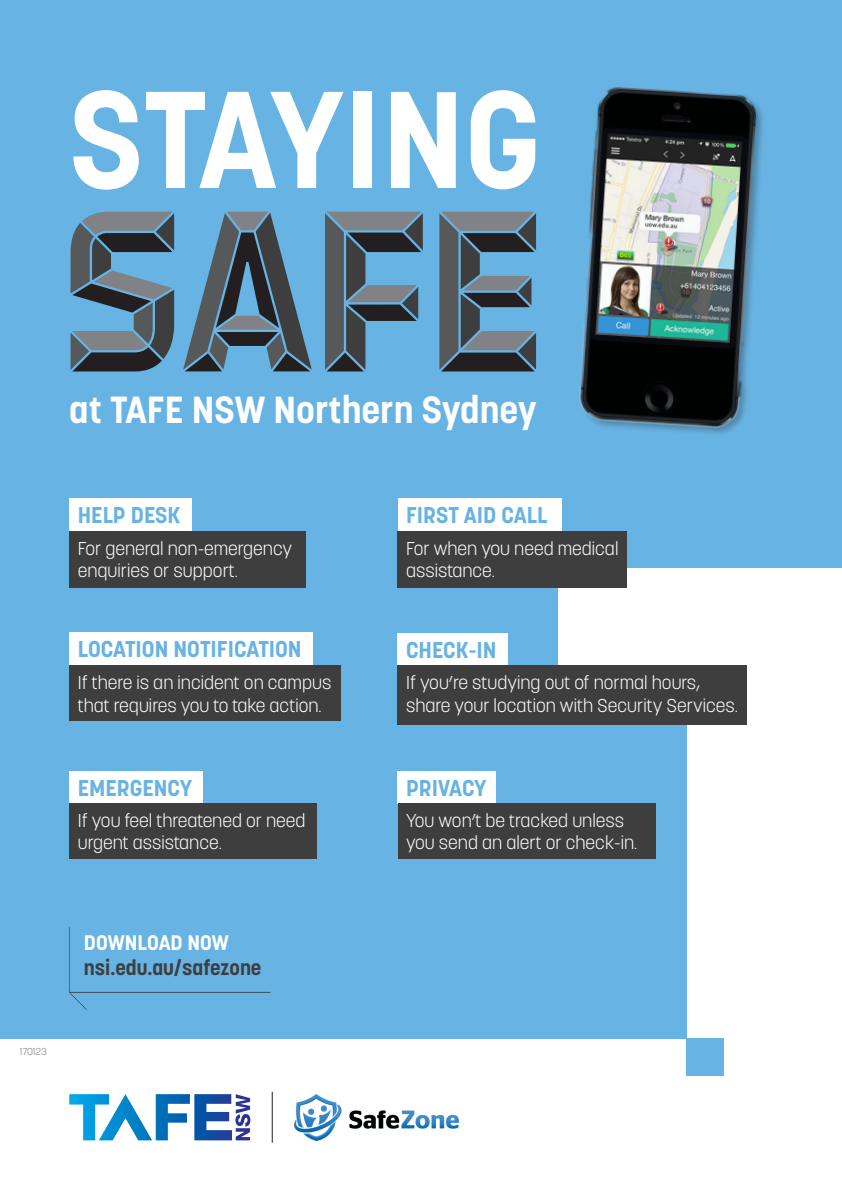
<style>
.page{position:relative;width:842px;height:1191px;background:#fff}
.page>*{position:absolute;margin:0;border:0;box-sizing:border-box;transform-origin:0 0}
.t1{font:700 136.3px "Korolev";color:#fff}
.t2{font:700 37.4px "Korolev";color:#fff}
.t3{font:700 22.6px "Korolev";color:#67b3e3}
.t4{font:700 20.8px "Korolev";color:#3e3e3f}
.t5{font:700 20.8px "Korolev";color:#fff}
.t6{font:300 18.4px/22.1px "Korolev";color:#fff}
.t7{font:300 10px "Korolev";color:#808285}
</style>
<div class="page">
<div style="left:0;top:133px;width:842px;height:467px;background:#67b3e3"></div>
<div style="left:0;top:0;width:842px;height:191px;background:#67b3e3"></div>
<div style="left:0;top:366px;width:687px;height:672px;background:#67b3e3"></div>
<div style="left:687px;top:1038px;width:37px;height:38px;background:#67b3e3"></div>
<div style="left:559px;top:568px;width:283px;height:131px;background:#fff"></div>
<div style="left:398px;top:633px;width:110px;height:32px;background:#fff"></div>
<div style="left:398px;top:665px;width:349px;height:60px;background:#3e3e3f"></div>
<svg style="left:69px;top:1094px;width:181px;height:46px"></svg>
<img style="left:294px;top:1094px;width:164px;height:46px">
<hr style="left:272px;top:1091px;width:1px;height:51px;background:#231f20">
<div style="left:69px;top:498px;width:123px;height:33px;background:#fff"></div>
<div style="left:69px;top:531px;width:236px;height:57px;background:#3e3e3f"></div>
<div style="left:398px;top:498px;width:163px;height:33px;background:#fff"></div>
<div style="left:398px;top:531px;width:229px;height:57px;background:#3e3e3f"></div>
<div style="left:69px;top:770px;width:134px;height:33px;background:#fff"></div>
<div style="left:69px;top:803px;width:248px;height:56px;background:#3e3e3f"></div>
<div style="left:398px;top:770px;width:98px;height:33px;background:#fff"></div>
<div style="left:398px;top:803px;width:258px;height:56px;background:#3e3e3f"></div>
<div style="left:69px;top:632px;width:244px;height:33px;background:#fff"></div>
<div style="left:69px;top:665px;width:272px;height:56px;background:#3e3e3f"></div>
<img style="left:579px;top:87px;width:184px;height:343px">
<svg style="left:71px;top:212px;width:103px;height:159px"></svg>
<svg style="left:325px;top:212px;width:98px;height:159px"></svg>
<svg style="left:439px;top:212px;width:97px;height:159px"></svg>
<svg style="left:183px;top:212px;width:129px;height:159px"></svg>
<svg style="left:69px;top:927px;width:201px;height:83px"></svg>
<p class="t1" style="left:69px;top:54px;width:474px">STAYING</p>
<p class="t2" style="left:69px;top:386px;width:469px">at TAFE NSW Northern Sydney</p>
<p class="t3" style="left:78px;top:501px;width:104px">HELP DESK</p>
<p class="t6" style="left:78px;top:537px;width:216px">For general non-emergency enquiries or support.</p>
<p class="t3" style="left:78px;top:635px;width:225px">LOCATION NOTIFICATION</p>
<p class="t6" style="left:78px;top:672px;width:255px">If there is an incident on campus that requires you to take action.</p>
<p class="t3" style="left:78px;top:773px;width:116px">EMERGENCY</p>
<p class="t6" style="left:78px;top:809px;width:229px">If you feel threatened or need</p>
<p class="t6" style="left:78px;top:831px;width:146px">urgent assistance.</p>
<p class="t3" style="left:406px;top:501px;width:143px">FIRST AID CALL</p>
<p class="t6" style="left:406px;top:537px;width:214px">For when you need medical assistance.</p>
<p class="t3" style="left:406px;top:636px;width:92px">CHECK-IN</p>
<p class="t6" style="left:406px;top:672px;width:333px">If you’re studying out of normal hours, share your location with Security Services.</p>
<p class="t3" style="left:406px;top:773px;width:82px">PRIVACY</p>
<p class="t6" style="left:406px;top:809px;width:233px">You won’t be tracked unless you send an alert or check-in.</p>
<p class="t7" style="left:20px;top:1044px;width:28px">170123</p>
<p class="t5" style="left:84px;top:930px;width:146px">DOWNLOAD NOW</p>
<p class="t4" style="left:84px;top:955px;width:179px">nsi.edu.au/safezone</p>
</div>
